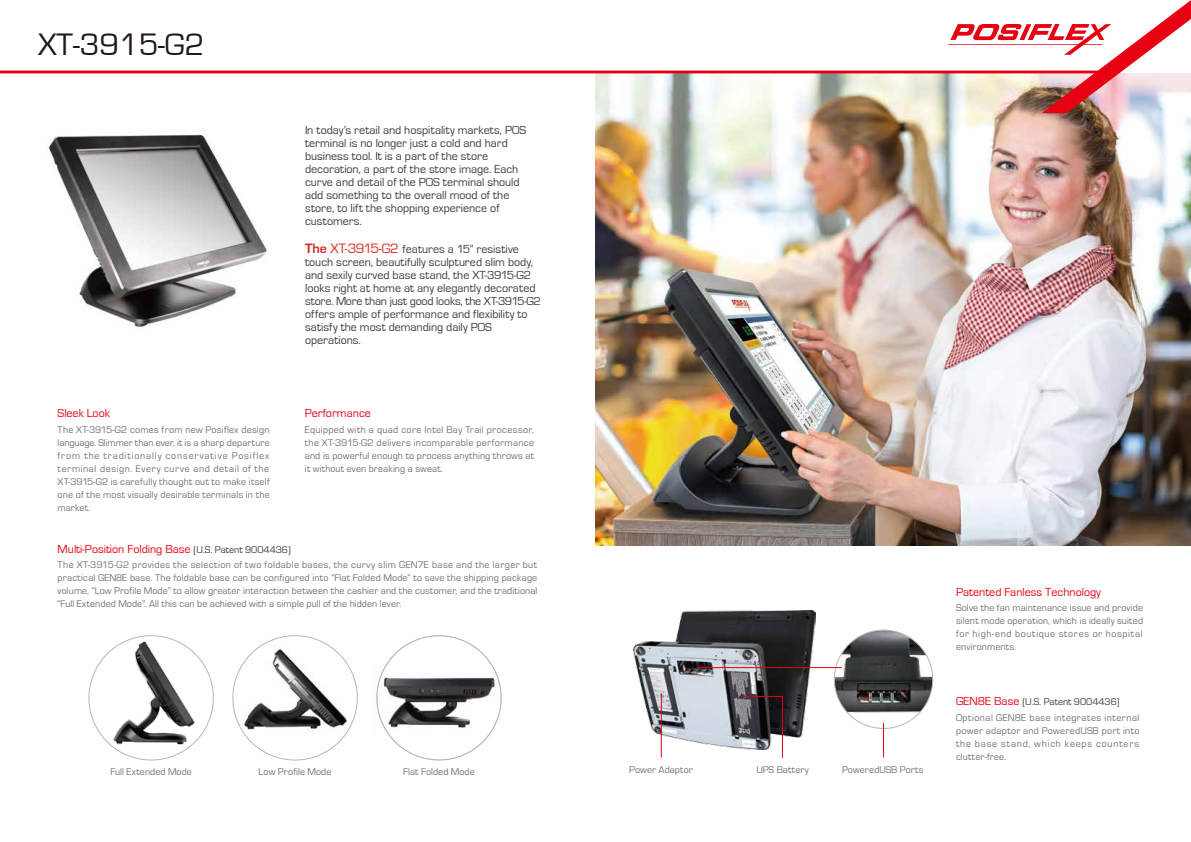
<style>
.page{position:relative;width:1191px;height:842px;background:#fff}
.page>*{position:absolute;margin:0;border:0;box-sizing:border-box;transform-origin:0 0}
.t1{font:32px "Eurostile";color:#221815}
.t2{font:12px/13px "Eurostile";color:#3e3a39}
.t3{font:12px "Eurostile";color:#e60012}
.t4{font:10px/13px "Eurostile";letter-spacing:.015em;color:#727171;text-align:justify}
.t5{font:10px/15.5px "Eurostile";letter-spacing:.04em;color:#727171}
.s1{font-weight:700;font-size:14px;color:#d5291d}
.s2{font-size:14px;color:#d5291d}
.s3{font-size:10px;color:#3e3a39}
.s4{font-size:12px;color:#e60012}
.s5{color:#3e3a39}
</style>
<div class="page">
<img style="left:48px;top:134px;width:220px;height:193px">
<img style="left:595px;top:113px;width:596px;height:432px">
<img style="left:634px;top:610px;width:182px;height:140px">
<img style="left:834px;top:630px;width:98px;height:98px;border-radius:49px">
<hr style="left:661px;top:693px;width:1px;height:65px;background:#e60012">
<svg style="left:742px;top:695px;width:41px;height:63px"></svg>
<hr style="left:697px;top:667px;width:144px;height:1px;background:#e60012">
<hr style="left:883px;top:723px;width:1px;height:35px;background:#e60012">
<svg style="left:0;top:0;width:1191px;height:113px"></svg>
<svg style="left:948px;top:24px;width:163px;height:31px"></svg>
<img style="left:232px;top:639px;width:126px;height:117px">
<img style="left:376px;top:665px;width:126px;height:70px">
<img style="left:104px;top:635px;width:104px;height:122px">
<h1 class="t1" style="left:38px;top:28px;width:168px">XT-3915-G2</h1>
<p class="t3" style="left:58px;top:407px;width:54px">Sleek Look</p>
<p class="t4" style="left:58px;top:423px;width:214px">The XT-3915-G2 comes from new Posiflex design language. Slimmer than ever, it is a sharp departure from the traditionally conservative Posiflex terminal design. Every curve and detail of the XT-3915-G2 is carefully thought out to make itself one of the most visually desirable terminals in the market.</p>
<p class="t2" style="left:305px;top:123px;width:222px">In today’s retail and hospitality markets, POS terminal is no longer just a cold and hard business tool. It is a part of the store decoration, a part of the store image. Each curve and detail of the POS terminal should add something to the overall mood of the store, to lift the shopping experience of customers.</p>
<p class="t2" style="left:305px;top:243px;width:237px"><span class="s1">The</span> <span class="s2">XT-3915-G2</span> features a 15” resistive touch screen, beautifully sculptured slim body, and sexily curved base stand, the XT-3915-G2 looks right at home at any elegantly decorated store. More than just good looks, the XT-3915-G2 offers ample of performance and flexibility to satisfy the most demanding daily POS operations.</p>
<p class="t3" style="left:305px;top:407px;width:67px">Performance</p>
<p class="t4" style="left:305px;top:423px;width:231px">Equipped with a quad core Intel Bay Trail processor, the XT-3915-G2 delivers incomparable performance and is powerful enough to process anything throws at it without even breaking a sweat.</p>
<p class="t3" style="left:58px;top:543px;width:235px">Multi-Position Folding Base <span class="s3">(U.S. Patent 9004436)</span></p>
<p class="t4" style="left:58px;top:558px;width:481px">The XT-3915-G2 provides the selection of two foldable bases, the curvy slim GEN7E base and the larger but practical GEN8E base. The foldable base can be configured into “Flat Folded Mode” to save the shipping package volume, “Low Profile Mode” to allow greater interaction between the cashier and the customer, and the traditional “Full Extended Mode”. All this can be achieved with a simple pull of the hidden lever.</p>
<p class="t4" style="left:110px;top:766px;width:83px">Full Extended Mode</p>
<p class="t4" style="left:259px;top:766px;width:74px">Low Profile Mode</p>
<p class="t4" style="left:403px;top:766px;width:73px">Flat Folded Mode</p>
<p class="t4" style="left:629px;top:763px;width:65px">Power Adaptor</p>
<p class="t4" style="left:756px;top:763px;width:54px">UPS Battery</p>
<p class="t4" style="left:842px;top:763px;width:83px">PoweredUSB Ports</p>
<p class="t3" style="left:956px;top:586px;width:146px">Patented Fanless Technology</p>
<p class="t4" style="left:956px;top:602px;width:188px">Solve the fan maintenance issue and provide silent mode operation, which is ideally suited for high-end boutique stores or hospital environments.</p>
<p class="t5" style="left:956px;top:694px;width:185px"><span class="s4">GEN8E Base</span> <span class="s5">(U.S. Patent 9004436)<br></span>Optional GEN8E base integrates internal</p>
<p class="t4" style="left:956px;top:724px;width:185px">power adaptor and PoweredUSB port into the base stand, which keeps counters clutter-free.</p>
</div>
